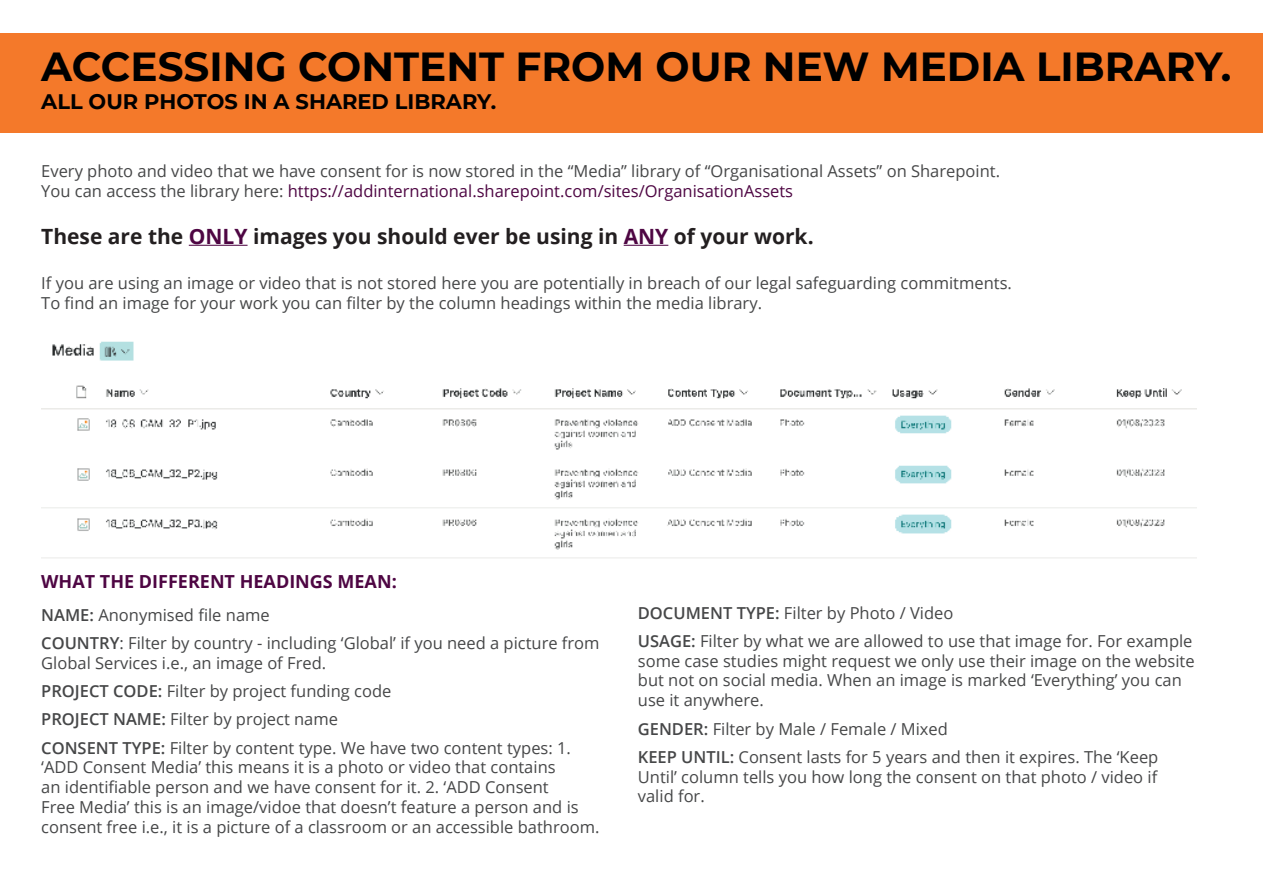
<style>
.page{position:relative;width:1263px;height:893px;background:#fff}
.page>*{position:absolute;margin:0;border:0;box-sizing:border-box;transform-origin:0 0}
.t1{font:700 40.5px "Montserrat";color:#000}
.t2{font:700 21px "Open Sans";color:#231f20}
.t3{font:700 21px "Montserrat";color:#000}
.t4{font:700 18px "Open Sans";color:#4e0643}
.t5{font:16.5px/19.8px "Open Sans";color:#464748}
.s1{color:#4e0643}
.s2{font-weight:600}
</style>
<div class="page">
<div style="left:0;top:33px;width:1263px;height:100px;background:#f4792a"></div>
<img style="left:41px;top:341px;width:1155px;height:217px">
<hr style="left:189px;top:245px;width:59px;height:1px;background:#4e0643">
<hr style="left:624px;top:245px;width:44px;height:1px;background:#4e0643">
<h1 class="t1" style="left:41px;top:51px;width:1192px">ACCESSING CONTENT FROM OUR NEW MEDIA LIBRARY.</h1>
<p class="t3" style="left:41px;top:94px;width:456px">ALL OUR PHOTOS IN A SHARED LIBRARY.</p>
<p class="t5" style="left:41px;top:163px;width:960px">Every photo and video that we have consent for is now stored in the “Media” library of “Organisational Assets” on Sharepoint.<br>You can access the library here: <span class="s1">https://addinternational.sharepoint.com/sites/OrganisationAssets</span></p>
<p class="t2" style="left:41px;top:228px;width:774px">These are the <span class="s1">ONLY</span> images you should ever be using in <span class="s1">ANY</span> of your work.</p>
<p class="t5" style="left:41px;top:274px;width:972px">If you are using an image or video that is not stored here you are potentially in breach of our legal safeguarding commitments.<br>To find an image for your work you can filter by the column headings within the media library.</p>
<p class="t4" style="left:41px;top:574px;width:357px">WHAT THE DIFFERENT HEADINGS MEAN:</p>
<p class="t5" style="left:41px;top:600px;width:560px;line-height:28.3px"><span class="s2">NAME:</span> Anonymised file name<br><span class="s2">COUNTRY</span>: Filter by country - including ‘Global’ if you need a picture from</p>
<p class="t5" style="left:41px;top:650px;width:531px;line-height:28.3px">Global Services i.e., an image of Fred.<br><span class="s2">PROJECT CODE:</span> Filter by project funding code<br><span class="s2">PROJECT NAME:</span> Filter by project name<br><span class="s2">CONSENT TYPE:</span> Filter by content type. We have two content types: 1.</p>
<p class="t5" style="left:41px;top:759px;width:560px">‘ADD Consent Media’ this means it is a photo or video that contains<br>an identifiable person and we have consent for it. 2. ‘ADD Consent<br>Free Media’ this is an image/vidoe that doesn’t feature a person and is consent free i.e., it is a picture of a classroom or an accessible bathroom.</p>
<p class="t5" style="left:638px;top:600px;width:556px;line-height:28.3px"><span class="s2">DOCUMENT TYPE:</span> Filter by Photo / Video<br><span class="s2">USAGE:</span> Filter by what we are allowed to use that image for. For example</p>
<p class="t5" style="left:638px;top:652px;width:558px">some case studies might request we only use their image on the website but not on social media. When an image is marked ‘Everything’ you can use it anywhere.</p>
<p class="t5" style="left:638px;top:716px;width:522px;line-height:28.3px"><span class="s2">GENDER:</span> Filter by Male / Female / Mixed<br><span class="s2">KEEP UNTIL:</span> Consent lasts for 5 years and then it expires. The ‘Keep</p>
<p class="t5" style="left:638px;top:768px;width:521px">Until’ column tells you how long the consent on that photo / video if valid for.</p>
</div>
